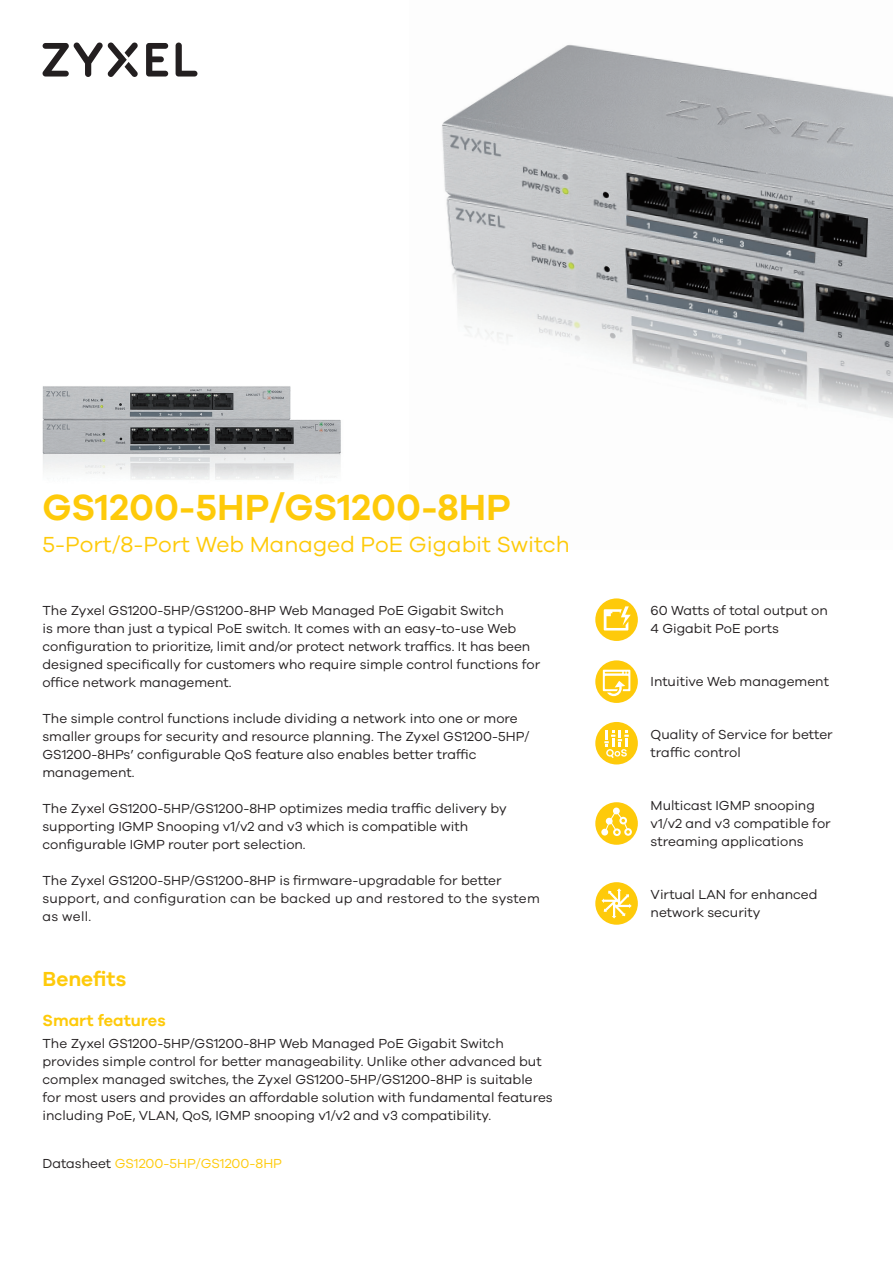
<style>
.page{position:relative;width:893px;height:1263px;background:#fff}
.page>*{position:absolute;margin:0;border:0;box-sizing:border-box;transform-origin:0 0}
.t1{font:600 37.5px "Galano Grotesque";color:#feca0a}
.t2{font:22.5px "Galano Grotesque";color:#feca0a}
.t3{font:600 21px "Galano Grotesque";color:#feca0a}
.t4{font:600 16.5px "Galano Grotesque";color:#feca0a}
.brand_2_0_intro_bene{font:13.5px/18px "Galano Grotesque";color:#231f20}
.brand_2_0_features{font:13.5px/18px "Galano Grotesque";color:#231f20}
.t5{font:13.5px "Galano Grotesque";color:#feca0a}
.s1{color:#231f20}
</style>
<div class="page">
<svg style="left:176px;top:43px;width:21px;height:34px"></svg>
<svg style="left:146px;top:43px;width:22px;height:34px"></svg>
<svg style="left:42px;top:42px;width:96px;height:35px"></svg>
<img style="left:442px;top:44px;width:451px;height:374px">
<img style="left:42px;top:386px;width:299px;height:94px">
<div style="left:595px;top:598px;width:43px;height:43px;background:#feca0a;border-radius:50%"></div>
<svg style="left:604px;top:606px;width:27px;height:24px"></svg>
<div style="left:595px;top:882px;width:43px;height:43px;background:#feca0a;border-radius:50%"></div>
<svg style="left:601px;top:888px;width:31px;height:30px"></svg>
<div style="left:595px;top:722px;width:43px;height:42px;background:#feca0a;border-radius:50%"></div>
<svg style="left:604px;top:730px;width:25px;height:28px"></svg>
<div style="left:595px;top:802px;width:43px;height:43px;background:#feca0a;border-radius:50%"></div>
<svg style="left:601px;top:807px;width:31px;height:29px"></svg>
<svg style="left:595px;top:660px;width:43px;height:43px"></svg>
<svg style="left:603px;top:670px;width:27px;height:26px"></svg>
<p class="t1" style="left:43px;top:485px;width:470px">GS1200-5HP/GS1200-8HP</p>
<p class="t2" style="left:43px;top:531px;width:529px">5-Port/8-Port Web Managed PoE Gigabit Switch</p>
<p class="brand_2_0_intro_bene" style="left:43px;top:601px;width:499px">The Zyxel GS1200-5HP/GS1200-8HP Web Managed PoE Gigabit Switch<br>is more than just a typical PoE switch. It comes with an easy-to-use Web configuration to prioritize, limit and/or protect network traffics. It has been designed specifically for customers who require simple control functions for office network management.</p>
<p class="brand_2_0_intro_bene" style="left:43px;top:709px;width:488px">The simple control functions include dividing a network into one or more smaller groups for security and resource planning. The Zyxel GS1200-5HP/</p>
<p class="brand_2_0_intro_bene" style="left:43px;top:745px;width:436px">GS1200-8HPs’ configurable QoS feature also enables better traffic management.</p>
<p class="brand_2_0_intro_bene" style="left:43px;top:799px;width:466px">The Zyxel GS1200-5HP/GS1200-8HP optimizes media traffic delivery by</p>
<p class="brand_2_0_intro_bene" style="left:43px;top:817px;width:427px">supporting IGMP Snooping v1/v2 and v3 which is compatible with configurable IGMP router port selection.</p>
<p class="brand_2_0_intro_bene" style="left:43px;top:871px;width:499px">The Zyxel GS1200-5HP/GS1200-8HP is firmware-upgradable for better support, and configuration can be backed up and restored to the system as well.</p>
<p class="t3" style="left:43px;top:966px;width:85px">Benefits</p>
<p class="t4" style="left:43px;top:1010px;width:125px">Smart features</p>
<p class="brand_2_0_intro_bene" style="left:43px;top:1034px;width:512px">The Zyxel GS1200-5HP/GS1200-8HP Web Managed PoE Gigabit Switch provides simple control for better manageability. Unlike other advanced but complex managed switches, the Zyxel GS1200-5HP/GS1200-8HP is suitable for most users and provides an affordable solution with fundamental features including PoE, VLAN, QoS, IGMP snooping v1/v2 and v3 compatibility.</p>
<p class="t5" style="left:43px;top:1155px;width:241px"><span class="s1">Datasheet</span> GS1200-5HP/GS1200-8HP</p>
<p class="brand_2_0_features" style="left:651px;top:601px;width:179px">60 Watts of total output on<br>4 Gigabit PoE ports</p>
<p class="brand_2_0_features" style="left:651px;top:672px;width:180px">Intuitive Web management</p>
<p class="brand_2_0_features" style="left:651px;top:725px;width:184px">Quality of Service for better traffic control</p>
<p class="brand_2_0_features" style="left:651px;top:796px;width:166px">Multicast IGMP snooping</p>
<p class="brand_2_0_features" style="left:651px;top:814px;width:182px">v1/v2 and v3 compatible for streaming applications</p>
<p class="brand_2_0_features" style="left:651px;top:885px;width:168px">Virtual LAN for enhanced network security</p>
</div>
